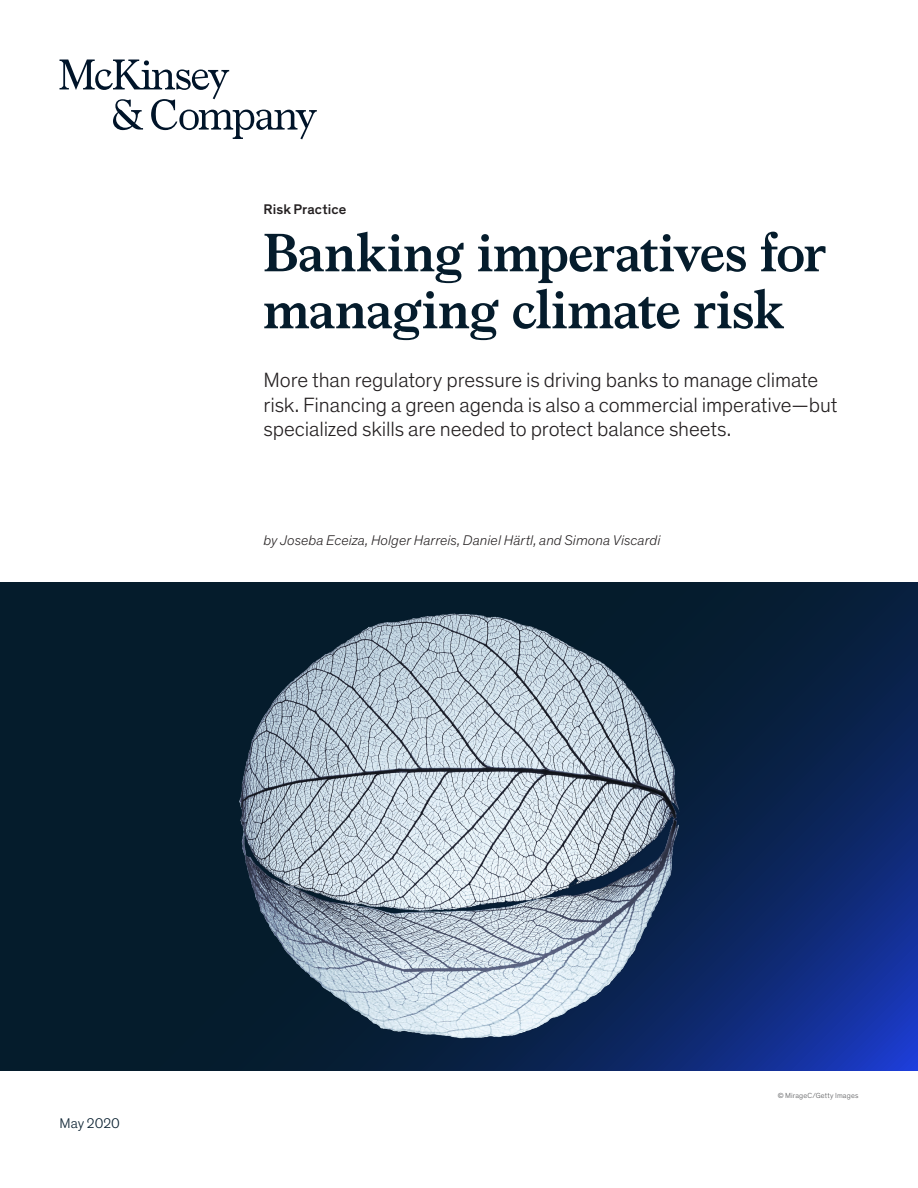
<style>
.page{position:relative;width:918px;height:1188px;background:#fff}
.page>*{position:absolute;margin:0;border:0;box-sizing:border-box;transform-origin:0 0}
.Title_of_article-dee{font:700 54px/57px "Bower";letter-spacing:-.005em;color:#051c2c}
.Standfirst-Dek_Thein{font:300 21px/24.8px "Theinhardt Pan";letter-spacing:-.005em;color:#231f20}
.Author_byline{font:italic 300 14.25px "Theinhardt Pan";letter-spacing:.005em;color:#231f20}
.Eyebrow{font:500 14.25px "Theinhardt Pan";letter-spacing:.005em;color:#231f20}
.Cover_date_-_Deep_bl{font:300 14.25px "Theinhardt Pan";letter-spacing:.005em;color:#051c2c}
.Art_Photo_credit{font:300 7.5px "Theinhardt Pan";letter-spacing:.02em;color:#57585a}
</style>
<div class="page">
<img style="left:0;top:582px;width:918px;height:488px">
<svg style="left:60px;top:60px;width:257px;height:79px"></svg>
<p class="Eyebrow" style="left:264px;top:199px;width:84px">Risk Practice</p>
<p class="Title_of_article-dee" style="left:264px;top:220px;width:565px">Banking imperatives for managing climate risk</p>
<p class="Standfirst-Dek_Thein" style="left:264px;top:366px;width:575px">More than regulatory pressure is driving banks to manage climate risk. Financing a green agenda is also a commercial imperative—but specialized skills are needed to protect balance sheets.</p>
<p class="Author_byline" style="left:264px;top:530px;width:398px">by Joseba Eceiza, Holger Harreis, Daniel Härtl, and Simona Viscardi</p>
<p class="Cover_date_-_Deep_bl" style="left:60px;top:1114px;width:62px">May 2020</p>
<p class="Art_Photo_credit" style="left:778px;top:1090px;width:82px">© MirageC/Getty Images</p>
</div>
